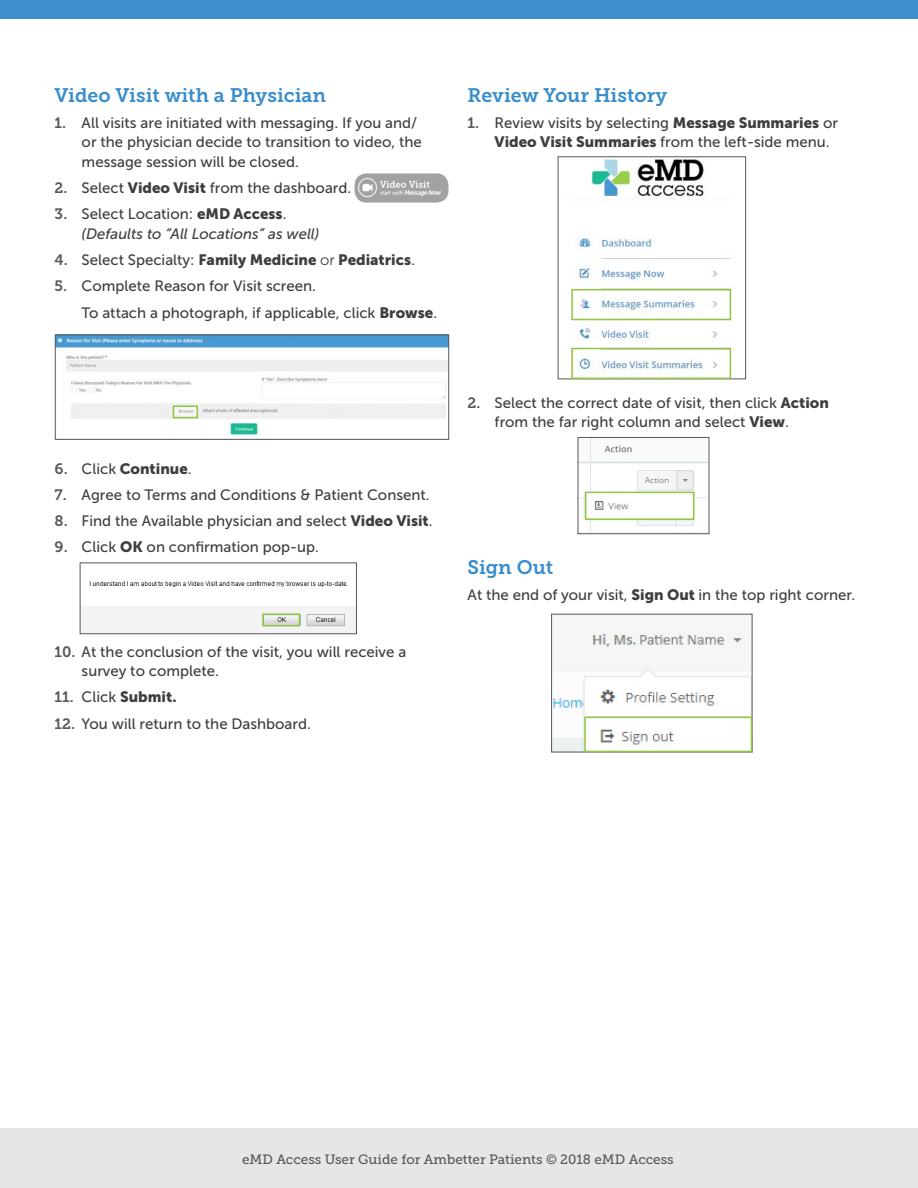
<style>
.page{position:relative;width:918px;height:1188px;background:#fff}
.page>*{position:absolute;margin:0;border:0;box-sizing:border-box;transform-origin:0 0}
.t1{font:19.5px "Museo Slab 700";color:#398dcc}
.t2{font:15px/19.5px "Museo Sans 500";color:#3e3e3f}
.t3{font:15px "Museo Sans 900";color:#3e3e3f}
.t4{font:italic 15px/19.5px "Museo Sans 500";color:#3e3e3f}
.t5{font:13.5px "Museo Slab 500";color:#57585a}
.s1{font-family:"Museo Slab 700";color:#58595b}
.s2{font-family:"Museo Sans 900"}
.s3{font-family:"Museo Slab 700";font-style:normal;color:#58595b}
.s4{font-style:normal}
.s5{font-family:"Museo Sans 900";font-style:normal}
.s6{font-family:"Museo Sans 500"}
.s7{font-family:"Museo Sans 300"}
</style>
<div class="page">
<img style="left:355px;top:173px;width:93px;height:30px">
<img style="left:57px;top:337px;width:390px;height:100px">
<img style="left:82px;top:581px;width:273px;height:51px">
<img style="left:571px;top:159px;width:161px;height:218px">
<img style="left:580px;top:439px;width:127px;height:93px">
<img style="left:553px;top:630px;width:197px;height:120px">
<div style="left:551px;top:614px;width:201px;height:138px;border:1px solid #57585a"></div>
<div style="left:584px;top:717px;width:168px;height:35px;border:2px solid #8fc63e"></div>
<div style="left:578px;top:437px;width:131px;height:97px;border:1px solid #57585a"></div>
<div style="left:585px;top:492px;width:109px;height:28px;border:2px solid #8fc63e"></div>
<div style="left:558px;top:157px;width:188px;height:222px;border:1px solid #57585a"></div>
<div style="left:571px;top:289px;width:160px;height:31px;border:2px solid #8fc63e"></div>
<div style="left:571px;top:348px;width:160px;height:31px;border:2px solid #8fc63e"></div>
<div style="left:55px;top:335px;width:394px;height:105px;border:1px solid #57585a"></div>
<div style="left:173px;top:405px;width:25px;height:13px;border:2px solid #8fc63e"></div>
<div style="left:80px;top:563px;width:277px;height:71px;border:1px solid #57585a"></div>
<div style="left:262px;top:613px;width:38px;height:13px;border:2px solid #8fc63e"></div>
<div style="left:0;top:0;width:918px;height:18px;background:#3d8ecd"></div>
<div style="left:0;top:1128px;width:918px;height:60px;background:#e6e6e7"></div>
<h2 class="t1" style="left:55px;top:84px;width:273px">Video Visit with a Physician</h2>
<p class="t2" style="left:82px;top:113px;width:342px;text-indent:-27px"><span class="s1">1.</span> All visits are initiated with messaging. If you and/ or the physician decide to transition to video, the message session will be closed.</p>
<p class="t2" style="left:55px;top:178px;width:298px"><span class="s1">2.</span> Select <span class="s2">Video Visit</span> from the dashboard.</p>
<p class="t4" style="left:82px;top:205px;width:239px;text-indent:-27px"><span class="s3">3.</span> <span class="s4">Select Location:</span> <span class="s5">eMD Access</span><span class="s4">. </span>(Defaults to “All Locations” as well)</p>
<p class="t3" style="left:55px;top:251px;width:362px"><span class="s1">4.</span> <span class="s6">Select Specialty:</span> Family Medicine <span class="s7">or</span> Pediatrics<span class="s6">.</span></p>
<p class="t2" style="left:82px;top:273px;width:357px;line-height:26.2px;text-indent:-27px"><span class="s1">5.</span> Complete Reason for Visit screen.<br>To attach a photograph, if applicable, click <span class="s2">Browse</span>.</p>
<p class="t3" style="left:55px;top:460px;width:138px"><span class="s1">6.</span> <span class="s6">Click</span> Continue<span class="s6">.</span></p>
<p class="t2" style="left:55px;top:485px;width:377px"><span class="s1">7.</span> Agree to Terms and Conditions &amp; Patient Consent.</p>
<p class="t2" style="left:55px;top:511px;width:379px"><span class="s1">8.</span> Find the Available physician and select <span class="s2">Video Visit</span>.</p>
<p class="t2" style="left:55px;top:538px;width:266px"><span class="s1">9.</span> Click <span class="s2">OK</span> on confirmation pop-up.</p>
<p class="t2" style="left:82px;top:642px;width:326px;text-indent:-27px"><span class="s1">10.</span> At the conclusion of the visit, you will receive a survey to complete.</p>
<p class="t3" style="left:55px;top:689px;width:123px"><span class="s1">11.</span> <span class="s6">Click</span> Submit.</p>
<p class="t2" style="left:55px;top:714px;width:258px"><span class="s1">12.</span> You will return to the Dashboard.</p>
<h2 class="t1" style="left:468px;top:84px;width:201px">Review Your History</h2>
<p class="t2" style="left:495px;top:113px;width:345px;text-indent:-27px"><span class="s1">1.</span> Review visits by selecting <span class="s2">Message Summaries</span> or<br><span class="s2">Video Visit Summaries</span> from the left-side menu.</p>
<p class="t2" style="left:495px;top:393px;width:336px;text-indent:-27px"><span class="s1">2.</span> Select the correct date of visit, then click <span class="s2">Action </span>from the far right column and select <span class="s2">View</span>.</p>
<h2 class="t1" style="left:468px;top:556px;width:87px">Sign Out</h2>
<p class="t2" style="left:468px;top:586px;width:389px">At the end of your visit, <span class="s2">Sign Out</span> in the top right corner.</p>
<p class="t5" style="left:242px;top:1152px;width:433px">eMD Access User Guide for Ambetter Patients © 2018 eMD Access</p>
</div>
